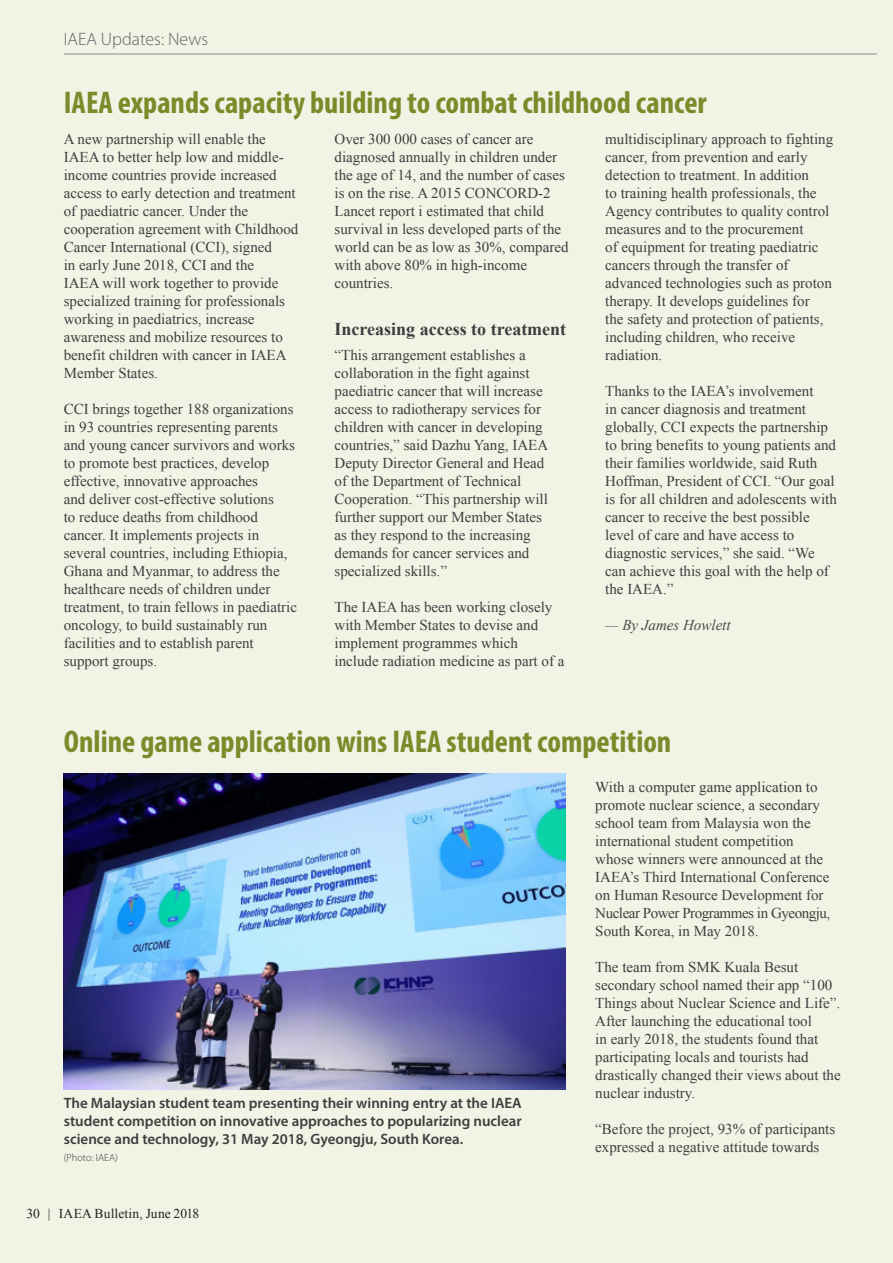
<style>
.page{position:relative;width:893px;height:1263px;background:#f1f3e5}
.page>*{position:absolute;margin:0;border:0;box-sizing:border-box;transform-origin:0 0}
.Title_-_IAEA_News{font:700 condensed 31.5px "Myriad Pro";color:#7a8c2a}
.Paragraph_Heading_01{font:700 18px "Times New Roman";color:#3e3e3f}
.t1{font:300 18px "Myriad Pro";color:#636366}
.Body_Text{font:15px/18px "Times New Roman";color:#3e3e3f}
.Body_Text_-_no_space{font:15px/18px "Times New Roman";color:#3e3e3f}
.Photo_caption{font:600 15px/18px "Myriad Pro";color:#3e3e3f;text-align:justify}
.Body_Text-2{font:italic 15px "Times New Roman";color:#474747}
.t2{font:13.5px "Times New Roman";letter-spacing:.01em;color:#231f20}
.Photo_credit{font:300 10.5px "Myriad Pro";color:#3e3e3f}
.s1{color:#3e3e3f}
</style>
<div class="page">
<hr style="left:64px;top:54px;width:813px;height:1px;background:#636366">
<img style="left:64px;top:774px;width:502px;height:315px">
<p class="t1" style="left:64px;top:29px;width:146px">IAEA Updates: News</p>
<p class="Title_-_IAEA_News" style="left:64px;top:83px;width:645px">IAEA expands capacity building to combat childhood cancer</p>
<p class="Body_Text" style="left:64px;top:130px;width:236px">A new partnership will enable the IAEA to better help low and middle&shy;income countries provide increased access to early detection and treatment of paediatric cancer. Under the cooperation agreement with Childhood Cancer International (CCI), signed<br>in early June 2018, CCI and the<br>IAEA will work together to provide specialized training for professionals working in paediatrics, increase awareness and mobilize resources to benefit children with cancer in IAEA Member States.</p>
<p class="Body_Text" style="left:64px;top:400px;width:235px">CCI brings together 188 organizations in 93 countries representing parents and young cancer survivors and works to promote best practices, develop effective, innovative approaches<br>and deliver cost-effective solutions<br>to reduce deaths from childhood cancer. It implements projects in several countries, including Ethiopia, Ghana and Myanmar, to address the healthcare needs of children under treatment, to train fellows in paediatric oncology, to build sustainably run facilities and to establish parent support groups.</p>
<p class="Body_Text" style="left:605px;top:130px;width:229px">multidisciplinary approach to fighting cancer, from prevention and early detection to treatment. In addition<br>to training health professionals, the Agency contributes to quality control measures and to the procurement<br>of equipment for treating paediatric cancers through the transfer of advanced technologies such as proton therapy. It develops guidelines for<br>the safety and protection of patients, including children, who receive radiation.</p>
<p class="Body_Text" style="left:605px;top:382px;width:233px">Thanks to the IAEA’s involvement<br>in cancer diagnosis and treatment globally, CCI expects the partnership to bring benefits to young patients and their families worldwide, said Ruth Hoffman, President of CCI. “Our goal is for all children and adolescents with cancer to receive the best possible level of care and have access to diagnostic services,” she said. “We can achieve this goal with the help of the IAEA.”</p>
<p class="Body_Text-2" style="left:605px;top:615px;width:127px"><span class="s1">—</span> By James Howlett</p>
<p class="Body_Text" style="left:334px;top:130px;width:236px">Over 300 000 cases of cancer are diagnosed annually in children under the age of 14, and the number of cases is on the rise. A 2015 CONCORD-2<br>Lancet report i estimated that child survival in less developed parts of the world can be as low as 30%, compared with above 80% in high-income countries.</p>
<p class="Paragraph_Heading_01" style="left:334px;top:316px;width:233px">Increasing access to treatment</p>
<p class="Body_Text_-_no_space" style="left:334px;top:346px;width:215px">“This arrangement establishes a collaboration in the fight against paediatric cancer that will increase access to radiotherapy services for children with cancer in developing countries,” said Dazhu Yang, IAEA Deputy Director General and Head of the Department of Technical Cooperation. “This partnership will further support our Member States as they respond to the increasing demands for cancer services and specialized skills.”</p>
<p class="Body_Text" style="left:334px;top:598px;width:231px">The IAEA has been working closely with Member States to devise and implement programmes which include radiation medicine as part of a</p>
<p class="Title_-_IAEA_News" style="left:64px;top:721px;width:609px">Online game application wins IAEA student competition</p>
<p class="Body_Text" style="left:595px;top:778px;width:237px">With a computer game application to promote nuclear science, a secondary school team from Malaysia won the international student competition whose winners were announced at the IAEA’s Third International Conference on Human Resource Development for Nuclear Power Programmes in Gyeongju, South Korea, in May 2018.</p>
<p class="Body_Text" style="left:595px;top:958px;width:247px">The team from SMK Kuala Besut secondary school named their app “100<br>Things about Nuclear Science and Life”.<br>After launching the educational tool<br>in early 2018, the students found that participating locals and tourists had drastically changed their views about the nuclear industry.</p>
<p class="Body_Text" style="left:595px;top:1120px;width:241px">“Before the project, 93% of participants expressed a negative attitude towards</p>
<p class="Photo_caption" style="left:64px;top:1093px;width:460px">The Malaysian student team presenting their winning entry at the IAEA student competition on innovative approaches to popularizing nuclear science and technology, 31 May 2018, Gyeongju, South Korea.</p>
<p class="Photo_credit" style="left:64px;top:1151px;width:56px">(Photo: IAEA)</p>
<p class="t2" style="left:26px;top:1205px;width:174px">30 | IAEA Bulletin, June 2018</p>
</div>
